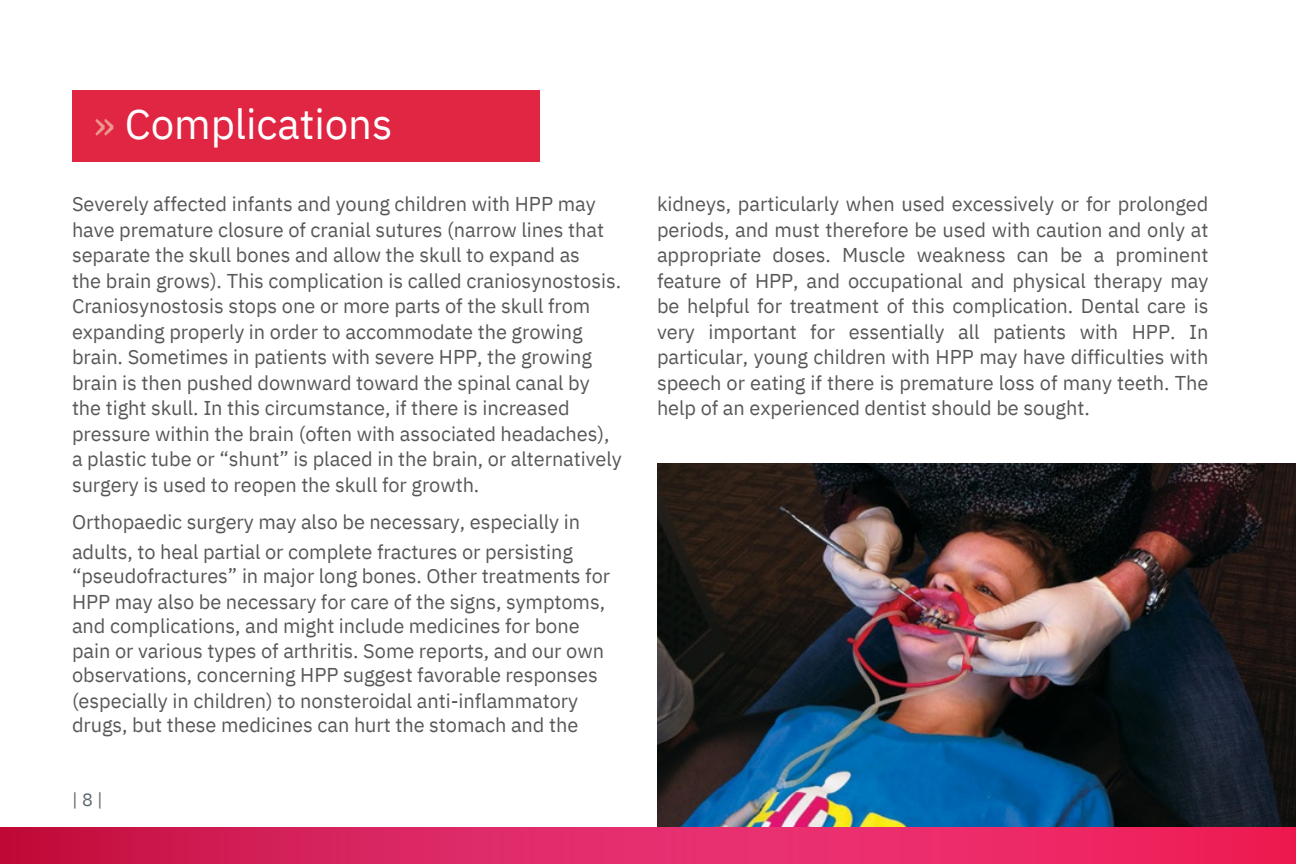
<style>
.page{position:relative;width:1296px;height:864px;background:#fff}
.page>*{position:absolute;margin:0;border:0;box-sizing:border-box;transform-origin:0 0}
.t1{font:42px "IBM Plex Sans";letter-spacing:-.005em;color:#fff}
.t2{font:20px/25.6px "IBM Plex Sans";letter-spacing:-.005em;color:#58585a}
.t3{font:18px "IBM Plex Sans";color:#5d6770}
.s1{color:#ee978c}
</style>
<div class="page">
<div style="left:72px;top:90px;width:468px;height:72px;background:#e02643"></div>
<img style="left:657px;top:464px;width:639px;height:354px">
<img style="left:0;top:818px;width:1296px;height:10px">
<svg style="left:0;top:828px;width:1296px;height:36px;background:#e0245f"></svg>
<p class="t1" style="left:94px;top:96px;width:300px"><span class="s1">»</span> Complications</p>
<h2 class="t2" style="left:72px;top:191px;width:551px">Severely affected infants and young children with HPP may have premature closure of cranial sutures (narrow lines that separate the skull bones and allow the skull to expand as<br>the brain grows). This complication is called craniosynostosis.<br>Craniosynostosis stops one or more parts of the skull from expanding properly in order to accommodate the growing brain. Sometimes in patients with severe HPP, the growing brain is then pushed downward toward the spinal canal by the tight skull. In this circumstance, if there is increased pressure within the brain (often with associated headaches), a plastic tube or “shunt” is placed in the brain, or alternatively surgery is used to reopen the skull for growth.</h2>
<h2 class="t2" style="left:72px;top:507px;width:510px;line-height:30px">Orthopaedic surgery may also be necessary, especially in adults, to heal partial or complete fractures or persisting</h2>
<h2 class="t2" style="left:72px;top:563px;width:540px;line-height:25px">“pseudofractures” in major long bones. Other treatments for HPP may also be necessary for care of the signs, symptoms, and complications, and might include medicines for bone pain or various types of arthritis. Some reports, and our own</h2>
<p class="t2" style="left:72px;top:663px;width:527px;line-height:24.8px">observations, concerning HPP suggest favorable responses (especially in children) to nonsteroidal anti-inflammatory drugs, but these medicines can hurt the stomach and the</p>
<p class="t3" style="left:72px;top:788px;width:32px">|8|</p>
<p class="t2" style="left:657px;top:191px;width:553px;text-align:justify">kidneys, particularly when used excessively or for prolonged periods, and must therefore be used with caution and only at appropriate doses. Muscle weakness can be a prominent feature of HPP, and occupational and physical therapy may be helpful for treatment of this complication. Dental care is very important for essentially all patients with HPP. In particular, young children with HPP may have difficulties with speech or eating if there is premature loss of many teeth. The help of an experienced dentist should be sought.</p>
</div>
